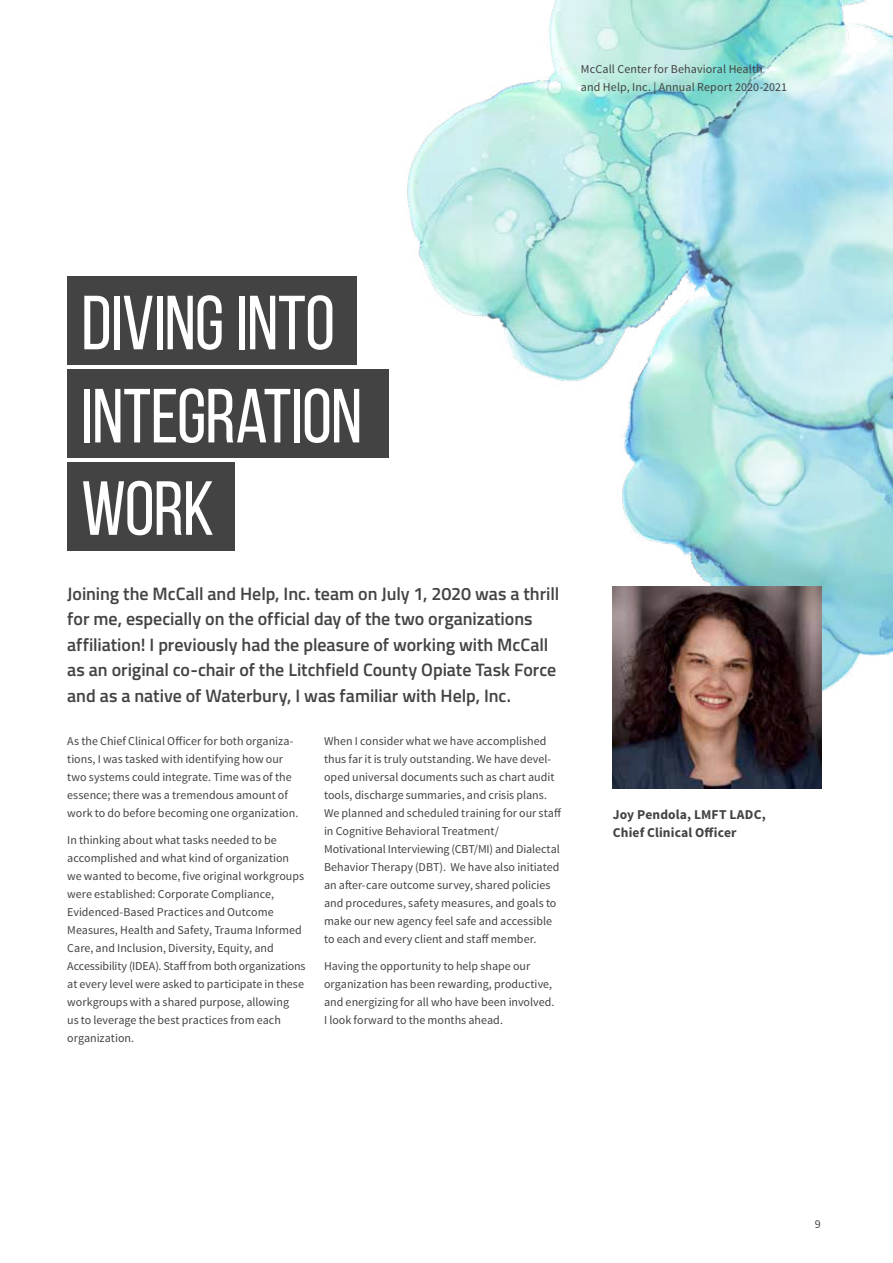
<style>
.page{position:relative;width:893px;height:1263px;background:#fff}
.page>*{position:absolute;margin:0;border:0;box-sizing:border-box;transform-origin:0 0}
.t1{font:76.5px/92.7px "Bebas Neue";letter-spacing:-.01em;color:#fff}
.t2{font:600 18px/25.5px "Titillium Web";letter-spacing:-.005em;color:#424342}
.t3{font:700 13.5px/18px "Source Sans Pro";letter-spacing:.01em;color:#424342}
.t4{font:12px/18px "Source Sans Pro";color:#424342}
</style>
<div class="page">
<img style="left:407px;top:0;width:486px;height:710px">
<img style="left:613px;top:587px;width:208px;height:202px">
<div style="left:67px;top:276px;width:290px;height:89px;background:#424342"></div>
<div style="left:67px;top:369px;width:322px;height:89px;background:#424342"></div>
<div style="left:67px;top:462px;width:167px;height:89px;background:#424342"></div>
<p class="t4" style="left:581px;top:60px;width:208px">McCall Center for Behavioral Health<br>and Help, Inc. | Annual Report 2020-2021</p>
<h1 class="t1" style="left:81px;top:276px;width:283px">DIVING INTO<br>INTEGRATION<br>WORK</h1>
<p class="t2" style="left:67px;top:580px;width:493px">Joining the McCall and Help, Inc. team on July 1, 2020 was a thrill for me, especially on the official day of the two organizations affiliation! I previously had the pleasure of working with McCall as an original co-chair of the Litchfield County Opiate Task Force and as a native of Waterbury, I was familiar with Help, Inc.</p>
<p class="t4" style="left:67px;top:732px;width:233px">As the Chief Clinical Officer for both organiza&shy;tions, I was tasked with identifying how our two systems could integrate. Time was of the essence; there was a tremendous amount of work to do before becoming one organization.</p>
<p class="t4" style="left:67px;top:831px;width:240px">In thinking about what tasks needed to be accomplished and what kind of organization we wanted to become, five original workgroups were established: Corporate Compliance, Evidenced-Based Practices and Outcome Measures, Health and Safety, Trauma Informed Care, and Inclusion, Diversity, Equity, and Accessibility (IDEA). Staff from both organizations at every level were asked to participate in these workgroups with a shared purpose, allowing<br>us to leverage the best practices from each organization.</p>
<p class="t4" style="left:324px;top:732px;width:239px">When I consider what we have accomplished thus far it is truly outstanding. We have devel&shy;oped universal documents such as chart audit tools, discharge summaries, and crisis plans.<br>We planned and scheduled training for our staff in Cognitive Behavioral Treatment/ Motivational Interviewing (CBT/MI) and Dialectal Behavior Therapy (DBT). We have also initiated an after-care outcome survey, shared policies and procedures, safety measures, and goals to make our new agency feel safe and accessible to each and every client and staff member.</p>
<p class="t4" style="left:324px;top:957px;width:232px">Having the opportunity to help shape our organization has been rewarding, productive, and energizing for all who have been involved.<br>I look forward to the months ahead.</p>
<p class="t3" style="left:613px;top:806px;width:154px">Joy Pendola, LMFT LADC,<br>Chief Clinical Officer</p>
<p class="t4" style="left:815px;top:1215px;width:7px">9</p>
</div>
